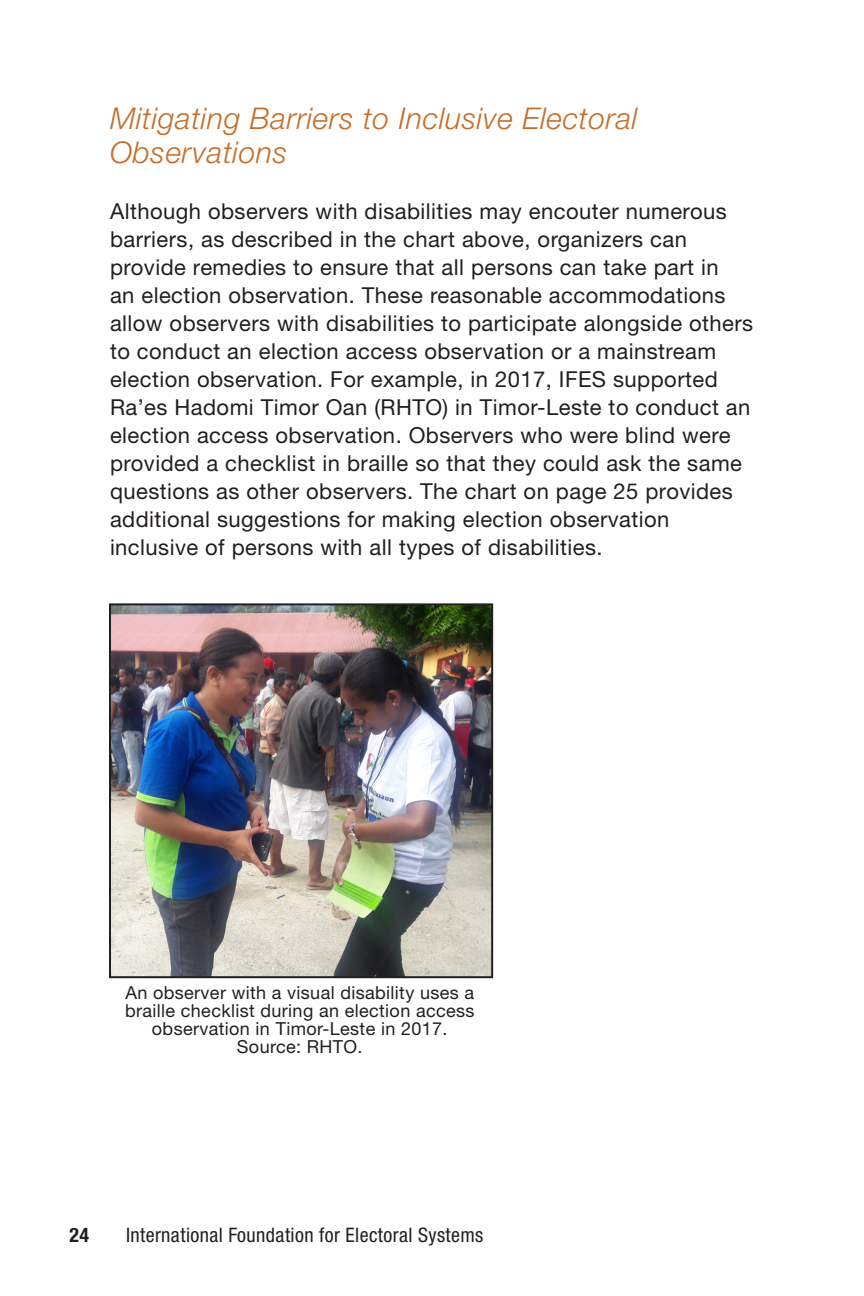
<style>
.page{position:relative;width:864px;height:1296px;background:#fff}
.page>*{position:absolute;margin:0;border:0;box-sizing:border-box;transform-origin:0 0}
.t1{font:italic 300 30px/34px "Helvetica Neue LT Std";letter-spacing:.02em;color:#c66d28}
.t2{font:22px/28px "Helvetica Neue LT Std";letter-spacing:.02em;color:#231f20}
.t3{font:condensed 20px "Helvetica Neue LT Std";letter-spacing:.02em;color:#231f20}
.t4{font:700 condensed 20px "Helvetica Neue LT Std";color:#231f20}
.t5{font:18px/18px "Helvetica Neue LT Std";letter-spacing:.02em;color:#231f20;text-align:center}
</style>
<div class="page">
<img style="left:112px;top:606px;width:378px;height:369px">
<div style="left:109px;top:603px;width:384px;height:375px;border:2px solid #231f20"></div>
<h3 class="t1" style="left:110px;top:101px;width:529px">Mitigating Barriers to Inclusive Electoral<br>Observations</h3>
<p class="t2" style="left:110px;top:197px;width:645px">Although observers with disabilities may encouter numerous barriers, as described in the chart above, organizers can provide remedies to ensure that all persons can take part in<br>an election observation. These reasonable accommodations allow observers with disabilities to participate alongside others to conduct an election access observation or a mainstream election observation. For example, in 2017, IFES supported Ra’es Hadomi Timor Oan (RHTO) in Timor-Leste to conduct an election access observation. Observers who were blind were provided a checklist in braille so that they could ask the same questions as other observers. The chart on page 25 provides additional suggestions for making election observation inclusive of persons with all types of disabilities.</p>
<p class="t5" style="left:125px;top:984px;width:351px">An observer with a visual disability uses a braille checklist during an election access observation in Timor-Leste in 2017.<br>Source: RHTO.</p>
<p class="t4" style="left:70px;top:1222px;width:21px">24</p>
<p class="t3" style="left:126px;top:1223px;width:359px">International Foundation for Electoral Systems</p>
</div>
